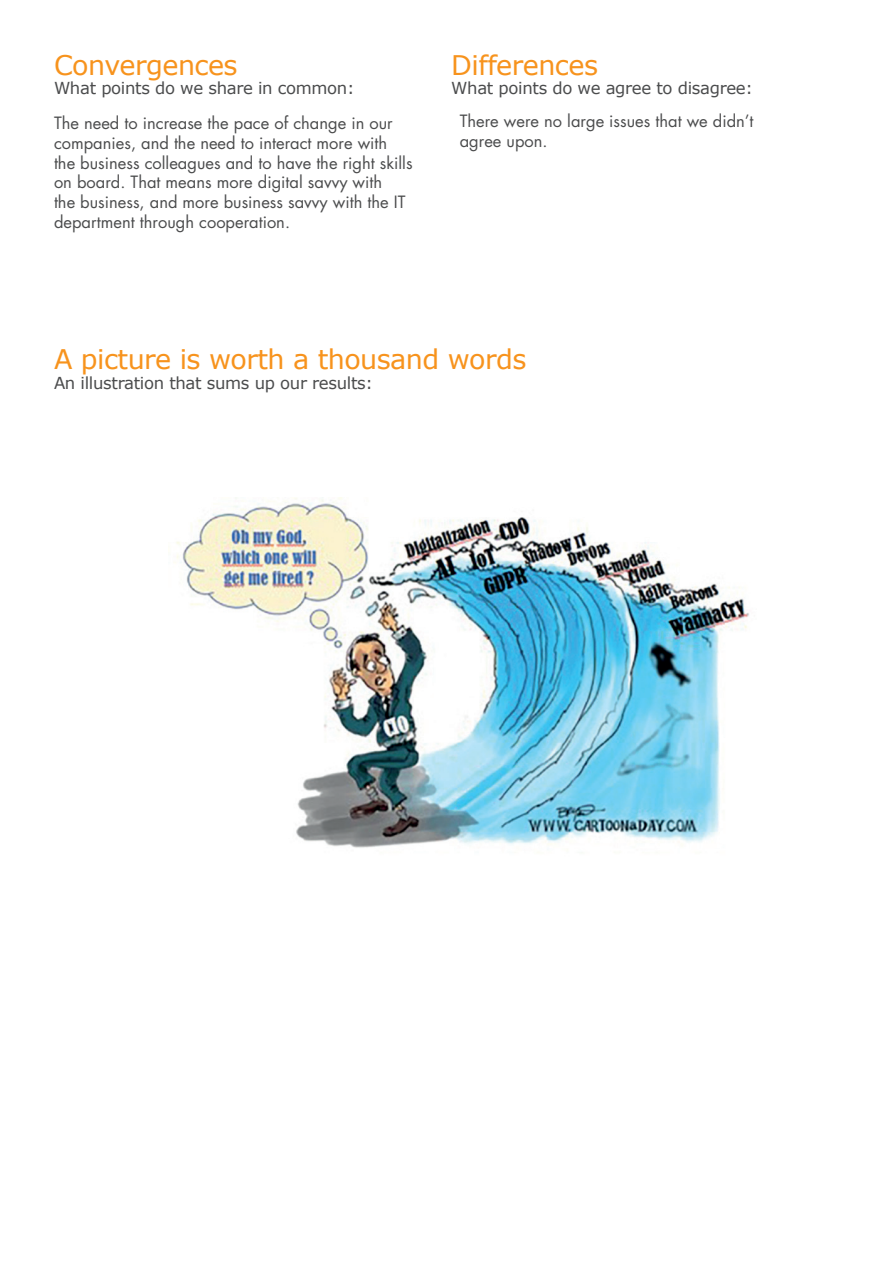
<style>
.page{position:relative;width:893px;height:1263px;background:#fff}
.page>*{position:absolute;margin:0;border:0;box-sizing:border-box;transform-origin:0 0}
.t1{font:27px "Verdana";letter-spacing:-.02em;color:#f7931d}
.t2{font:16.5px/19.8px "Futura";color:#4b4c4d}
.t3{font:16.5px "Verdana";letter-spacing:-.02em;color:#4b4c4d}
</style>
<div class="page">
<img style="left:174px;top:497px;width:575px;height:351px">
<h1 class="t1" style="left:54px;top:46px;width:185px">Convergences</h1>
<p class="t3" style="left:54px;top:77px;width:302px">What points do we share in common:</p>
<h1 class="t1" style="left:451px;top:46px;width:148px">Differences</h1>
<p class="t3" style="left:451px;top:77px;width:303px">What points do we agree to disagree:</p>
<p class="t2" style="left:54px;top:113px;width:360px">The need to increase the pace of change in our companies, and the need to interact more with the business colleagues and to have the right skills on board. That means more digital savvy with<br>the business, and more business savvy with the IT department through cooperation.</p>
<p class="t2" style="left:460px;top:112px;width:295px">There were no large issues that we didn’t agree upon.</p>
<h1 class="t1" style="left:54px;top:341px;width:474px">A picture is worth a thousand words</h1>
<p class="t3" style="left:54px;top:372px;width:320px">An illustration that sums up our results:</p>
</div>
